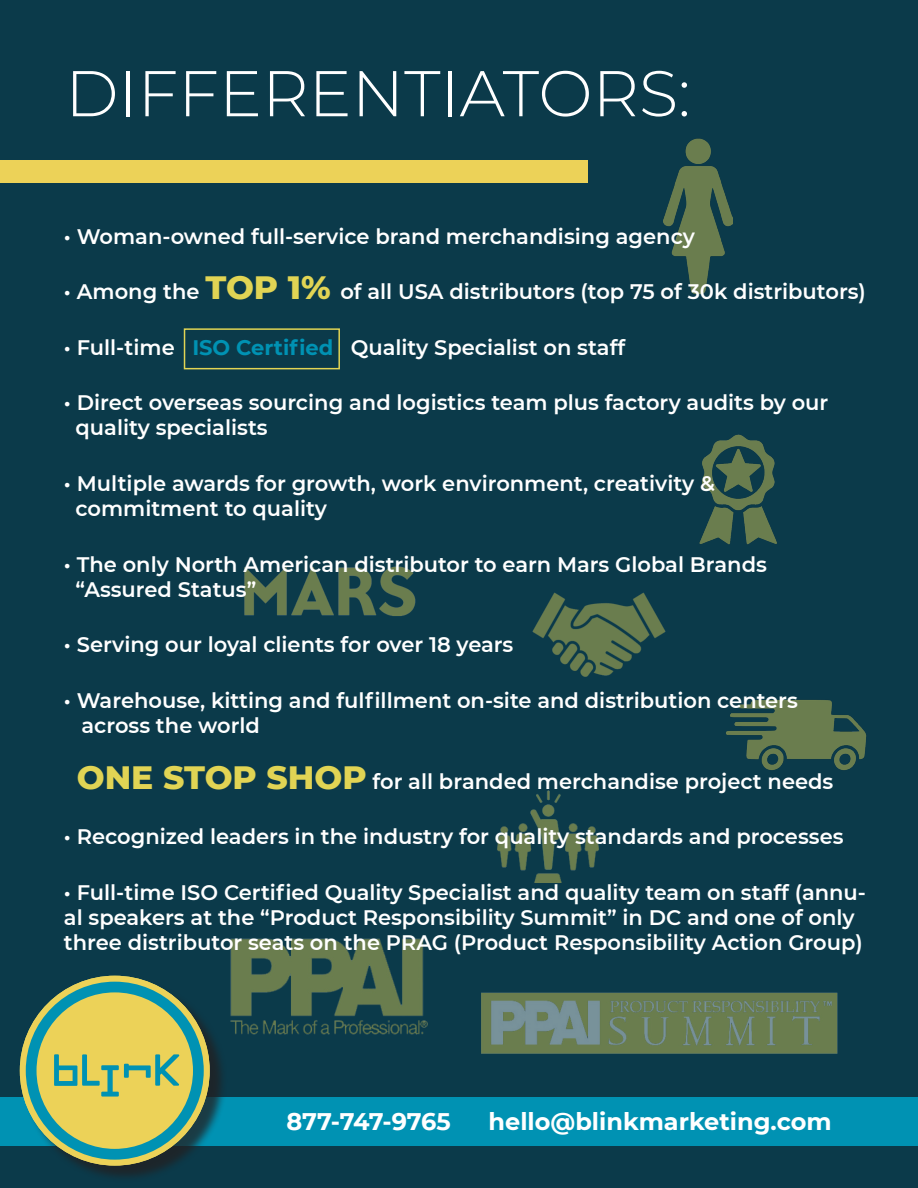
<style>
.page{position:relative;width:918px;height:1188px;background:#0b3a4a}
.page>*{position:absolute;margin:0;border:0;box-sizing:border-box;transform-origin:0 0}
.t1{font:300 64.5px "Montserrat";color:#fff}
.t2{font:700 24px "Montserrat";color:#fff}
.t3{font:600 21px/25.2px "Montserrat";color:#fff}
.s1{font-weight:800;font-size:33px;color:#e1d454}
.s2{font-weight:700;color:#0092b3}
.s3{color:#0b3a4a}
</style>
<div class="page">
<img style="left:219px;top:931px;width:219px;height:111px">
<img style="left:464px;top:789px;width:168px;height:94px">
<img style="left:723px;top:694px;width:148px;height:79px">
<img style="left:241px;top:560px;width:177px;height:58px">
<img style="left:682px;top:429px;width:115px;height:120px">
<img style="left:663px;top:138px;width:70px;height:156px">
<div style="left:0;top:1097px;width:918px;height:49px;background:#0092b3"></div>
<div style="left:22px;top:978px;width:205px;height:205px;background:#231f20;opacity:.75"></div>
<div style="left:20px;top:976px;width:190px;height:190px;background:#ecd258;border-radius:50%"></div>
<svg style="left:26px;top:982px;width:178px;height:178px"></svg>
<div style="left:184px;top:328px;width:156px;height:41px;border:2px solid #e1d454"></div>
<img style="left:528px;top:583px;width:140px;height:99px">
<img style="left:476px;top:988px;width:366px;height:72px">
<div style="left:0;top:160px;width:587px;height:22px;background:#ecd258"></div>
<p class="t1" style="left:65px;top:50px;width:627px">DIFFERENTIATORS:</p>
<p class="t3" style="left:64px;top:223px;width:632px">• Woman-owned full-service brand merchandising agency</p>
<p class="t3" style="left:64px;top:278px;width:803px">• Among the <span class="s1">TOP 1%</span> of all USA distributors (top 75 of 30k distributors)</p>
<p class="t3" style="left:64px;top:334px;width:563px">• Full-time <span class="s2">ISO Certified</span> Quality Specialist on staff</p>
<p class="t3" style="left:64px;top:389px;width:766px">• Direct overseas sourcing and logistics team plus factory audits by our</p>
<p class="t3" style="left:76px;top:414px;width:194px">quality specialists</p>
<p class="t3" style="left:64px;top:470px;width:652px">• Multiple awards for growth, work environment, creativity &amp;</p>
<p class="t3" style="left:76px;top:495px;width:253px">commitment to quality</p>
<p class="t3" style="left:64px;top:551px;width:705px">• The only North American distributor to earn Mars Global Brands</p>
<p class="t3" style="left:76px;top:576px;width:182px">“Assured Status”</p>
<p class="t3" style="left:64px;top:631px;width:451px">• Serving our loyal clients for over 18 years</p>
<p class="t3" style="left:64px;top:687px;width:735px">• Warehouse, kitting and fulfillment on-site and distribution centers</p>
<p class="t3" style="left:81px;top:712px;width:180px">across the world</p>
<p class="t3" style="left:64px;top:768px;width:771px"><span class="s3">•</span> <span class="s1">ONE STOP SHOP</span> for all branded merchandise project needs</p>
<p class="t3" style="left:64px;top:823px;width:781px">• Recognized leaders in the industry for quality standards and processes</p>
<p class="t3" style="left:64px;top:879px;width:803px">• Full-time ISO Certified Quality Specialist and quality team on staff (annu&shy;al speakers at the “Product Responsibility Summit” in DC and one of only three distributor seats on the PRAG (Product Responsibility Action Group)</p>
<p class="t2" style="left:286px;top:1104px;width:166px">877-747-9765</p>
<p class="t2" style="left:489px;top:1104px;width:345px">hello@blinkmarketing.com</p>
</div>
